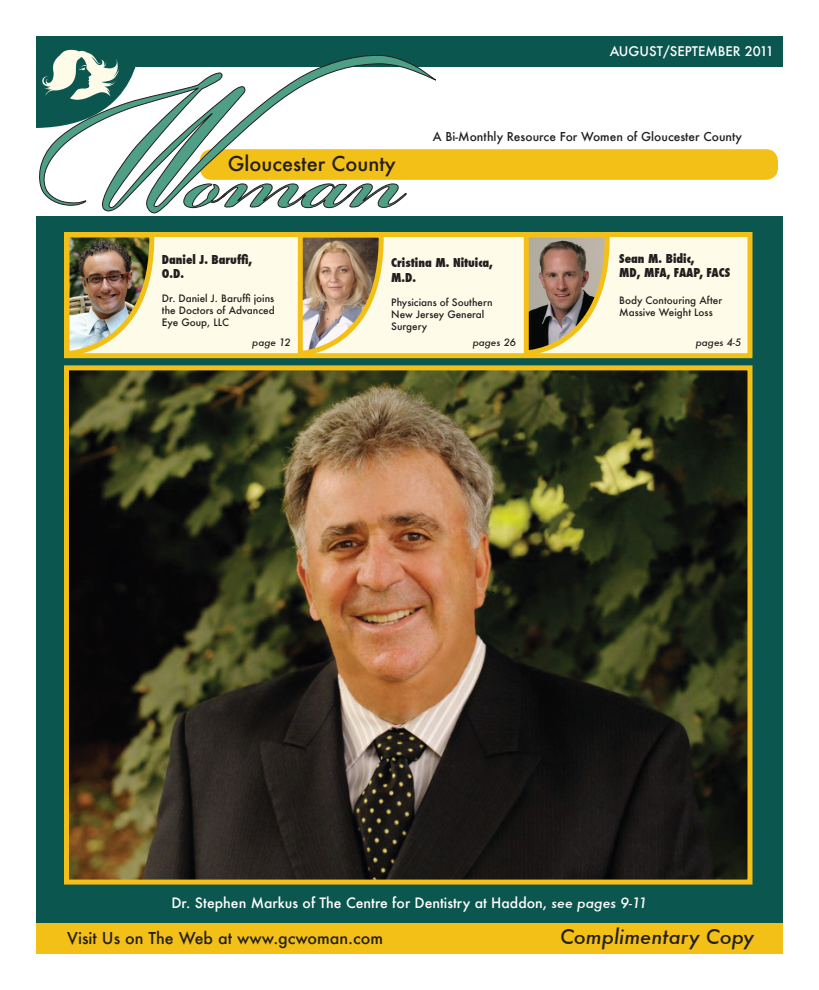
<style>
.page{position:relative;width:819px;height:990px;background:#fff}
.page>*{position:absolute;margin:0;border:0;box-sizing:border-box;transform-origin:0 0}
.t1{font:italic 500 20px "Futura";color:#231f20}
.t2{font:500 20px "Futura";color:#231f20}
.t3{font:500 16px "Futura";color:#231f20}
.t4{font:500 14px "Futura";color:#fff}
.t5{font:500 13px "Futura";color:#fff}
.t6{font:800 condensed 12px "Futura";color:#231f20}
.t7{font:500 12px "Futura";color:#231f20}
.t8{font:500 10px/12px "Futura";color:#231f20}
.t9{font:italic 500 10px "Futura";color:#231f20}
.s1{font-style:italic}
</style>
<div class="page">
<div style="left:36px;top:216px;width:747px;height:738px;background:#0b5750"></div>
<div style="left:64px;top:232px;width:688px;height:126px;background:#fefce9;border:5px solid #f3c017"></div>
<div style="left:36px;top:36px;width:747px;height:31px;background:#0b5750"></div>
<div style="left:36px;top:923px;width:747px;height:31px;background:#f3c017"></div>
<svg style="left:62px;top:49px;width:27px;height:4px"></svg>
<div style="left:200px;top:149px;width:578px;height:31px;background:#f3c017;border-radius:12px"></div>
<svg style="left:36px;top:53px;width:409px;height:161px"></svg>
<img style="left:70px;top:371px;width:676px;height:508px">
<div style="left:64px;top:365px;width:688px;height:520px;border:5px solid #f3c017"></div>
<img style="left:295px;top:232px;width:91px;height:126px">
<svg style="left:521px;top:232px;width:91px;height:126px"></svg>
<img style="left:64px;top:232px;width:93px;height:127px">
<p class="t5" style="left:610px;top:42px;width:166px">AUGUST/SEPTEMBER 2011</p>
<p class="t2" style="left:228px;top:150px;width:170px">Gloucester County</p>
<p class="t7" style="left:433px;top:128px;width:311px">A Bi-Monthly Resource For Women of Gloucester County</p>
<p class="t6" style="left:162px;top:251px;width:92px">Daniel J. Baruffi,</p>
<p class="t6" style="left:162px;top:265px;width:24px">O.D.</p>
<p class="t8" style="left:162px;top:292px;width:114px">Dr. Daniel J. Baruffi joins the Doctors of Advanced</p>
<p class="t8" style="left:162px;top:316px;width:69px">Eye Goup, LLC</p>
<p class="t9" style="left:252px;top:336px;width:40px">page 12</p>
<p class="t6" style="left:391px;top:255px;width:103px">Cristina M. Nituica,</p>
<p class="t6" style="left:391px;top:269px;width:26px">M.D.</p>
<p class="t8" style="left:391px;top:296px;width:103px">Physicians of Southern</p>
<p class="t8" style="left:391px;top:308px;width:95px">New Jersey General</p>
<p class="t8" style="left:391px;top:320px;width:38px">Surgery</p>
<p class="t9" style="left:473px;top:336px;width:45px">pages 26</p>
<p class="t6" style="left:619px;top:250px;width:77px">Sean M. Bidic,</p>
<p class="t6" style="left:619px;top:265px;width:113px">MD, MFA, FAAP, FACS</p>
<p class="t8" style="left:619px;top:294px;width:104px">Body Contouring After</p>
<p class="t8" style="left:619px;top:306px;width:95px">Massive Weight Loss</p>
<p class="t9" style="left:696px;top:336px;width:47px">pages 4-5</p>
<p class="t4" style="left:171px;top:893px;width:478px">Dr. Stephen Markus of The Centre for Dentistry at Haddon, <span class="s1">see pages 9-11</span></p>
<p class="t3" style="left:67px;top:928px;width:317px">Visit Us on The Web at www.gcwoman.com</p>
<p class="t1" style="left:560px;top:923px;width:196px">Complimentary Copy</p>
</div>
